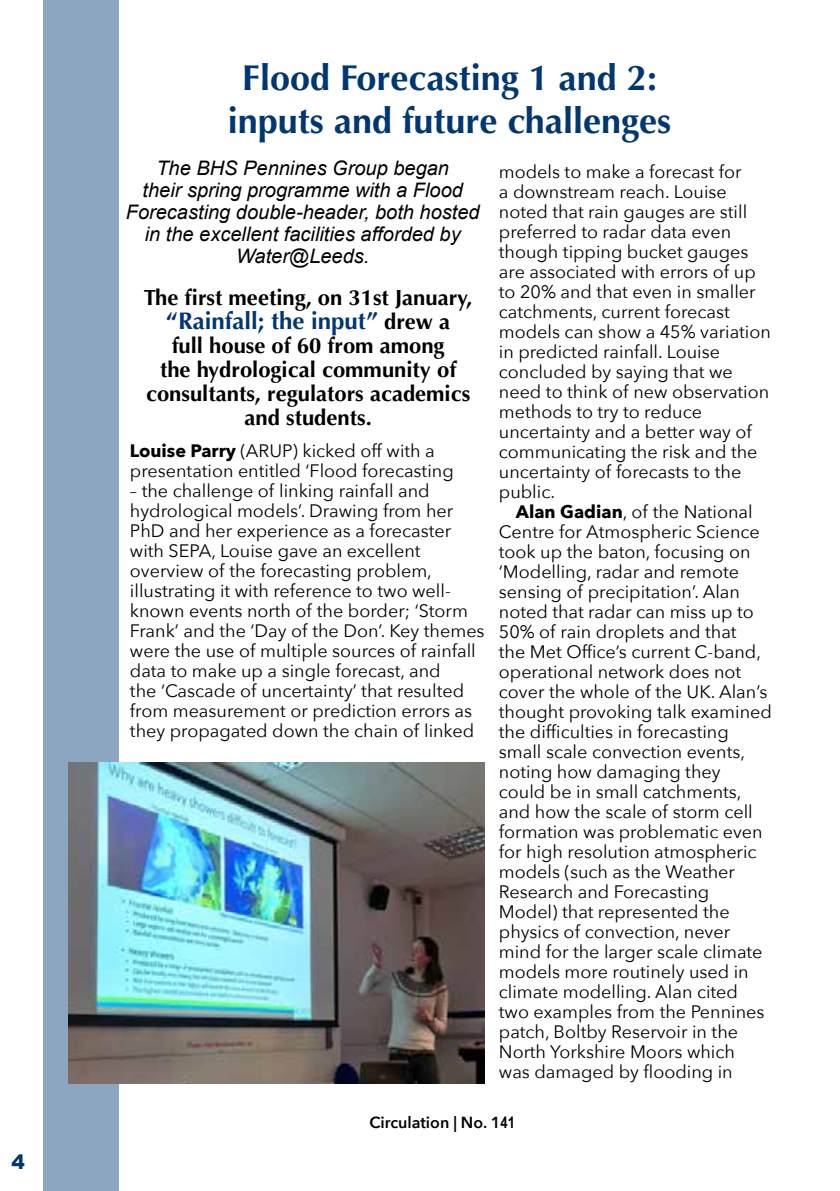
<style>
.page{position:relative;width:840px;height:1191px;background:#fff}
.page>*{position:absolute;margin:0;border:0;box-sizing:border-box;transform-origin:0 0}
.t1{font:700 36px/43.2px "Optima";color:#003772;text-align:center}
.t2{font:700 24px "Optima";color:#003772}
.t3{font:700 22px/24px "Optima";color:#000;text-align:center}
.t4{font:italic 20px/22px "Arial";color:#000;text-align:center}
.t5{font:900 20px "Arial";color:#003772}
.t6{font:18px/20px "Avenir Next";color:#000}
.t7{font:600 16px "Avenir Next";color:#000}
.s1{font-size:22px;color:#000}
.s2{font-weight:700}
.s3{font-family:"Arial Narrow";font-weight:700}
</style>
<div class="page">
<div style="left:44px;top:0;width:75px;height:1191px;background:#8ca5c0"></div>
<img style="left:68px;top:762px;width:416px;height:321px">
<p class="t5" style="left:12px;top:1147px;width:15px">4</p>
<h1 class="t1" style="left:228px;top:57px;width:444px">Flood Forecasting 1 and 2: inputs and future challenges</h1>
<p class="t4" style="left:126px;top:157px;width:355px">The BHS Pennines Group began<br>their spring programme with a Flood<br>Forecasting double-header, both hosted in the excellent facilities afforded by<br>Water@Leeds.</p>
<p class="t3" style="left:144px;top:286px;width:330px">The first meeting, on 31st January,</p>
<h2 class="t2" style="left:166px;top:307px;width:285px">“Rainfall; the input” <span class="s1">drew a</span></h2>
<p class="t3" style="left:146px;top:334px;width:325px">full house of 60 from among<br>the hydrological community of consultants, regulators academics and students.</p>
<p class="t6" style="left:130px;top:440px;width:325px"><span class="s2">Louise Parry</span> (ARUP) kicked off with a presentation entitled ‘Flood forecasting</p>
<p class="t6" style="left:130px;top:480px;width:356px">– the challenge of linking rainfall and hydrological models’. Drawing from her PhD and her experience as a forecaster with SEPA, Louise gave an excellent overview of the forecasting problem, illustrating it with reference to two well&shy;known events north of the border; ‘Storm Frank’ and the ‘Day of the Don’. Key themes were the use of multiple sources of rainfall data to make up a single forecast, and<br>the ‘Cascade of uncertainty’ that resulted from measurement or prediction errors as they propagated down the chain of linked</p>
<p class="t6" style="left:498px;top:161px;width:273px">models to make a forecast for<br>a downstream reach. Louise noted that rain gauges are still preferred to radar data even though tipping bucket gauges are associated with errors of up to 20% and that even in smaller catchments, current forecast models can show a 45% variation in predicted rainfall. Louise concluded by saying that we need to think of new observation methods to try to reduce uncertainty and a better way of communicating the risk and the uncertainty of forecasts to the public.</p>
<p class="t6" style="left:498px;top:501px;width:274px;text-indent:17px"><span class="s2">Alan Gadian</span>, of the National<br>Centre for Atmospheric Science took up the baton, focusing on ‘Modelling, radar and remote sensing of precipitation’. Alan noted that radar can miss up to<br>50% of rain droplets and that<br>the Met Office’s current C-band, operational network does not cover the whole of the UK. Alan’s thought provoking talk examined the difficulties in forecasting small scale convection events, noting how damaging they<br>could be in small catchments, and how the scale of storm cell formation was problematic even for high resolution atmospheric models (such as the Weather<br>Research and Forecasting<br>Model) that represented the physics of convection, never mind for the larger scale climate models more routinely used in climate modelling. Alan cited two examples from the Pennines patch, Boltby Reservoir in the<br>North Yorkshire Moors which<br>was damaged by flooding in</p>
<p class="t7" style="left:369px;top:1109px;width:147px">Circulation | No. 1<span class="s3">41</span></p>
</div>
